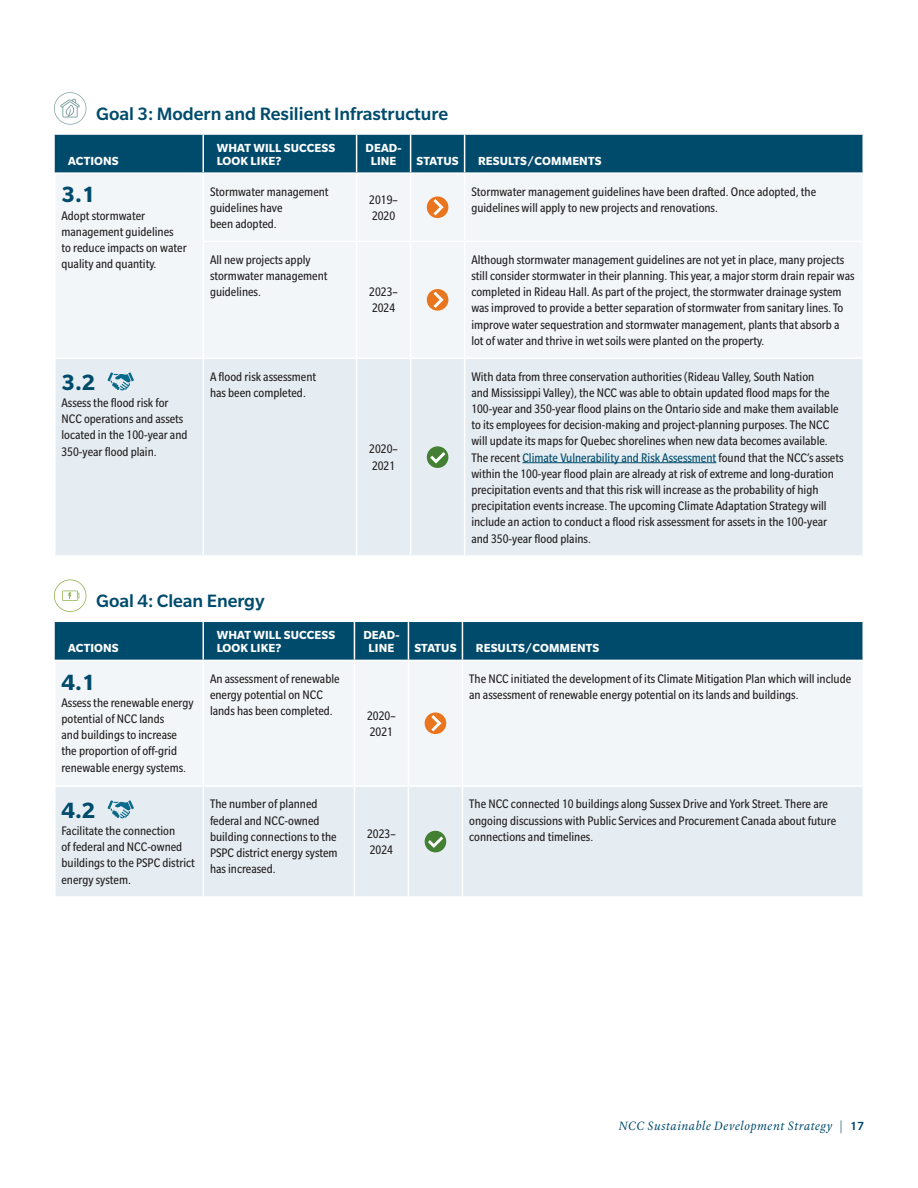
<style>
.page{position:relative;width:918px;height:1188px;background:#fff}
.page>*{position:absolute;margin:0;border:0;box-sizing:border-box;transform-origin:0 0}
.TABLE_goal{font:700 24px "Slate Std";color:#004b6c}
.ACTIONS_sub__goals{font:500 19.5px "Slate Std";color:#004b6c}
.TABLE_body{font:condensed 13.5px/16.2px "Slate Std";color:#231f20}
.TABLE_goal-2{font:condensed 13.5px/16.2px "Slate Std";color:#231f20}
.TABLE_heading{font:700 12.75px/12.8px "Slate Std";letter-spacing:.01em;color:#fff}
.t1{font:italic 12.75px "Laurentian Std";letter-spacing:.05em;color:#004b6c}
.s1{color:#004b6c}
.s2{font-family:"Slate Std";font-weight:500;font-style:normal}
</style>
<div class="page">
<svg style="left:54px;top:92px;width:32px;height:33px"></svg>
<div style="left:55px;top:135px;width:807px;height:37px;background:#004b6c"></div>
<div style="left:56px;top:174px;width:806px;height:183px;background:#f2f6f9"></div>
<div style="left:56px;top:359px;width:806px;height:196px;background:#e5edf2"></div>
<hr style="left:202px;top:135px;width:2px;height:37px;background:#fff">
<hr style="left:356px;top:135px;width:1px;height:37px;background:#fff">
<hr style="left:410px;top:135px;width:1px;height:37px;background:#fff">
<hr style="left:464px;top:135px;width:1px;height:37px;background:#fff">
<hr style="left:202px;top:174px;width:2px;height:67px;background:#fff">
<hr style="left:356px;top:174px;width:1px;height:67px;background:#fff">
<hr style="left:410px;top:174px;width:1px;height:67px;background:#fff">
<hr style="left:464px;top:174px;width:1px;height:67px;background:#fff">
<hr style="left:202px;top:241px;width:2px;height:116px;background:#fff">
<hr style="left:356px;top:242px;width:1px;height:115px;background:#fff">
<hr style="left:410px;top:242px;width:1px;height:115px;background:#fff">
<hr style="left:464px;top:242px;width:1px;height:115px;background:#fff">
<hr style="left:202px;top:359px;width:2px;height:196px;background:#fff">
<hr style="left:356px;top:359px;width:1px;height:196px;background:#fff">
<hr style="left:410px;top:359px;width:1px;height:196px;background:#fff">
<hr style="left:464px;top:359px;width:1px;height:196px;background:#fff">
<hr style="left:204px;top:241px;width:153px;height:1px;background:#fff">
<hr style="left:357px;top:241px;width:54px;height:1px;background:#fff">
<hr style="left:411px;top:241px;width:54px;height:1px;background:#fff">
<hr style="left:465px;top:241px;width:397px;height:1px;background:#fff">
<div style="left:427px;top:196px;width:21px;height:22px;background:#e9751e;border-radius:50%"></div>
<svg style="left:433px;top:199px;width:11px;height:16px"></svg>
<div style="left:427px;top:289px;width:21px;height:22px;background:#e9751e;border-radius:50%"></div>
<svg style="left:433px;top:292px;width:11px;height:16px"></svg>
<svg style="left:107px;top:372px;width:27px;height:18px"></svg>
<div style="left:427px;top:446px;width:21px;height:22px;background:#438033;border-radius:50%"></div>
<svg style="left:430px;top:452px;width:15px;height:12px"></svg>
<hr style="left:522px;top:462px;width:194px;height:1px;background:#004b6c">
<svg style="left:54px;top:579px;width:32px;height:33px"></svg>
<div style="left:55px;top:622px;width:807px;height:38px;background:#004b6c"></div>
<div style="left:56px;top:661px;width:806px;height:124px;background:#f2f6f9"></div>
<div style="left:56px;top:787px;width:806px;height:109px;background:#e5edf2"></div>
<hr style="left:202px;top:622px;width:2px;height:38px;background:#fff">
<hr style="left:354px;top:622px;width:1px;height:38px;background:#fff">
<hr style="left:408px;top:622px;width:1px;height:38px;background:#fff">
<hr style="left:462px;top:622px;width:1px;height:38px;background:#fff">
<hr style="left:202px;top:661px;width:2px;height:124px;background:#fff">
<hr style="left:354px;top:661px;width:1px;height:124px;background:#fff">
<hr style="left:408px;top:661px;width:1px;height:124px;background:#fff">
<hr style="left:462px;top:661px;width:1px;height:124px;background:#fff">
<hr style="left:202px;top:787px;width:2px;height:109px;background:#fff">
<hr style="left:354px;top:787px;width:1px;height:109px;background:#fff">
<hr style="left:408px;top:787px;width:1px;height:109px;background:#fff">
<hr style="left:462px;top:787px;width:1px;height:109px;background:#fff">
<div style="left:425px;top:712px;width:21px;height:22px;background:#e9751e;border-radius:50%"></div>
<svg style="left:431px;top:715px;width:10px;height:16px"></svg>
<svg style="left:107px;top:800px;width:27px;height:18px"></svg>
<div style="left:425px;top:831px;width:21px;height:21px;background:#438033;border-radius:50%"></div>
<svg style="left:428px;top:837px;width:15px;height:11px"></svg>
<p class="ACTIONS_sub__goals" style="left:96px;top:104px;width:353px">Goal 3: Modern and Resilient Infrastructure</p>
<p class="TABLE_heading" style="left:68px;top:154px;width:52px">ACTIONS</p>
<p class="TABLE_heading" style="left:217px;top:141px;width:120px">WHAT WILL SUCCESS<br>LOOK LIKE?</p>
<p class="TABLE_heading" style="left:366px;top:141px;width:38px;text-align:center">DEAD-<br>LINE</p>
<p class="TABLE_heading" style="left:417px;top:154px;width:44px">STATUS</p>
<p class="TABLE_heading" style="left:478px;top:154px;width:125px">RESULTS/COMMENTS</p>
<p class="TABLE_goal" style="left:62px;top:182px;width:36px">3.1</p>
<p class="TABLE_body" style="left:62px;top:207px;width:127px">Adopt stormwater management guidelines<br>to reduce impacts on water quality and quantity.</p>
<p class="TABLE_goal" style="left:62px;top:369px;width:36px">3.2</p>
<p class="TABLE_goal-2" style="left:62px;top:395px;width:128px">Assess the flood risk for<br>NCC operations and assets located in the 100-year and<br>350-year flood plain.</p>
<p class="TABLE_body" style="left:210px;top:183px;width:120px">Stormwater management guidelines have<br>been adopted.</p>
<p class="TABLE_body" style="left:369px;top:191px;width:30px">2019–<br>2020</p>
<p class="TABLE_body" style="left:471px;top:183px;width:346px">Stormwater management guidelines have been drafted. Once adopted, the guidelines will apply to new projects and renovations.</p>
<p class="TABLE_body" style="left:210px;top:251px;width:119px">All new projects apply stormwater management guidelines.</p>
<p class="TABLE_body" style="left:471px;top:251px;width:385px">Although stormwater management guidelines are not yet in place, many projects still consider stormwater in their planning. This year, a major storm drain repair was completed in Rideau Hall. As part of the project, the stormwater drainage system was improved to provide a better separation of stormwater from sanitary lines. To improve water sequestration and stormwater management, plants that absorb a lot of water and thrive in wet soils were planted on the property.</p>
<p class="TABLE_body" style="left:369px;top:284px;width:30px">2023–<br>2024</p>
<p class="TABLE_body" style="left:210px;top:368px;width:108px">A flood risk assessment has been completed.</p>
<p class="TABLE_body" style="left:369px;top:441px;width:30px">2020–<br>2021</p>
<p class="TABLE_body" style="left:471px;top:368px;width:374px">With data from three conservation authorities (Rideau Valley, South Nation<br>and Mississippi Valley), the NCC was able to obtain updated flood maps for the 100-year and 350-year flood plains on the Ontario side and make them available to its employees for decision-making and project-planning purposes. The NCC will update its maps for Quebec shorelines when new data becomes available.<br>The recent <span class="s1">Climate Vulnerability and Risk Assessment</span> found that the NCC’s assets within the 100-year flood plain are already at risk of extreme and long-duration precipitation events and that this risk will increase as the probability of high precipitation events increase. The upcoming Climate Adaptation Strategy will include an action to conduct a flood risk assessment for assets in the 100-year and 350-year flood plains.</p>
<p class="ACTIONS_sub__goals" style="left:96px;top:591px;width:170px">Goal 4: Clean Energy</p>
<p class="TABLE_heading" style="left:68px;top:641px;width:52px">ACTIONS</p>
<p class="TABLE_heading" style="left:217px;top:628px;width:120px">WHAT WILL SUCCESS<br>LOOK LIKE?</p>
<p class="TABLE_heading" style="left:363px;top:628px;width:38px;text-align:center">DEAD-<br>LINE</p>
<p class="TABLE_goal" style="left:62px;top:669px;width:36px">4.1</p>
<p class="TABLE_body" style="left:62px;top:694px;width:134px">Assess the renewable energy potential of NCC lands<br>and buildings to increase the proportion of off-grid renewable energy systems.</p>
<p class="TABLE_goal" style="left:62px;top:797px;width:36px">4.2</p>
<p class="TABLE_goal-2" style="left:62px;top:822px;width:135px">Facilitate the connection<br>of federal and NCC-owned buildings to the PSPC district energy system.</p>
<p class="TABLE_body" style="left:210px;top:670px;width:131px">An assessment of renewable energy potential on NCC lands has been completed.</p>
<p class="TABLE_body" style="left:210px;top:796px;width:129px">The number of planned federal and NCC-owned building connections to the<br>PSPC district energy system has increased.</p>
<p class="TABLE_body" style="left:367px;top:707px;width:30px">2020–<br>2021</p>
<p class="TABLE_body" style="left:367px;top:825px;width:30px">2023–<br>2024</p>
<p class="TABLE_heading" style="left:414px;top:641px;width:44px">STATUS</p>
<p class="TABLE_heading" style="left:476px;top:641px;width:125px">RESULTS/COMMENTS</p>
<p class="TABLE_body" style="left:469px;top:670px;width:384px">The NCC initiated the development of its Climate Mitigation Plan which will include an assessment of renewable energy potential on its lands and buildings.</p>
<p class="TABLE_body" style="left:469px;top:796px;width:369px">The NCC connected 10 buildings along Sussex Drive and York Street. There are ongoing discussions with Public Services and Procurement Canada about future connections and timelines.</p>
<p class="t1" style="left:619px;top:1119px;width:246px">NCC Sustainable Development Strategy | <span class="s2">17</span></p>
</div>
